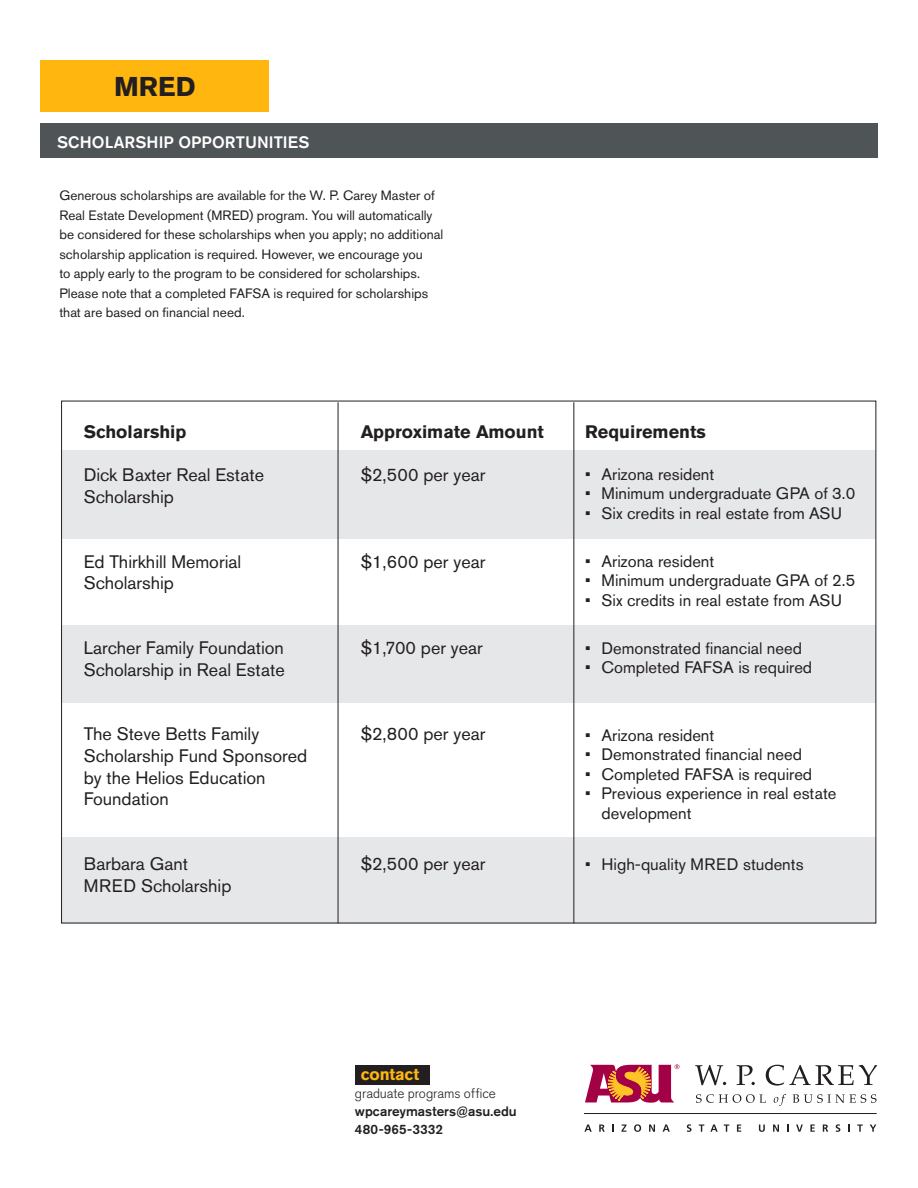
<style>
.page{position:relative;width:918px;height:1188px;background:#fff}
.page>*{position:absolute;margin:0;border:0;box-sizing:border-box;transform-origin:0 0}
.t1{font:700 27px "Akzidenz Grotesk Pro";color:#231f20}
.t2{font:18px/21.6px "Akzidenz Grotesk Pro";color:#231f20}
.t3{font:700 18px "Akzidenz Grotesk Pro";color:#231f20}
.t4{font:16.5px/19.5px "Akzidenz Grotesk Pro";color:#231f20}
.t5{font:500 16.5px "Akzidenz Grotesk Pro";letter-spacing:.005em;color:#fff}
.t6{font:700 16.5px "Akzidenz Grotesk Pro";letter-spacing:-.01em;color:#ffb710}
.t7{font:13.5px/19.5px "Akzidenz Grotesk Pro";color:#231f20}
.t8{font:500 13.5px/18px "Akzidenz Grotesk Pro";letter-spacing:.005em;color:#231f20}
.s1{font-weight:300}
</style>
<div class="page">
<svg style="left:585px;top:1064px;width:94px;height:39px"></svg>
<svg style="left:695px;top:1065px;width:31px;height:20px"></svg>
<svg style="left:737px;top:1065px;width:18px;height:20px"></svg>
<svg style="left:766px;top:1065px;width:111px;height:21px"></svg>
<svg style="left:696px;top:1094px;width:70px;height:9px"></svg>
<svg style="left:774px;top:1094px;width:12px;height:12px"></svg>
<svg style="left:793px;top:1094px;width:84px;height:9px"></svg>
<svg style="left:584px;top:1125px;width:8px;height:7px"></svg>
<svg style="left:599px;top:1124px;width:6px;height:8px"></svg>
<svg style="left:612px;top:1125px;width:2px;height:7px"></svg>
<svg style="left:622px;top:1125px;width:5px;height:7px"></svg>
<svg style="left:634px;top:1124px;width:7px;height:8px"></svg>
<svg style="left:649px;top:1125px;width:6px;height:7px"></svg>
<svg style="left:663px;top:1125px;width:7px;height:7px"></svg>
<svg style="left:687px;top:1124px;width:5px;height:8px"></svg>
<svg style="left:699px;top:1125px;width:5px;height:7px"></svg>
<svg style="left:710px;top:1125px;width:8px;height:7px"></svg>
<svg style="left:724px;top:1125px;width:5px;height:7px"></svg>
<svg style="left:737px;top:1125px;width:4px;height:7px"></svg>
<svg style="left:759px;top:1125px;width:6px;height:7px"></svg>
<svg style="left:773px;top:1125px;width:6px;height:7px"></svg>
<svg style="left:787px;top:1125px;width:2px;height:7px"></svg>
<svg style="left:796px;top:1125px;width:7px;height:7px"></svg>
<svg style="left:810px;top:1125px;width:5px;height:7px"></svg>
<svg style="left:823px;top:1124px;width:5px;height:8px"></svg>
<svg style="left:836px;top:1124px;width:4px;height:8px"></svg>
<svg style="left:848px;top:1125px;width:2px;height:7px"></svg>
<svg style="left:857px;top:1125px;width:6px;height:7px"></svg>
<svg style="left:870px;top:1125px;width:6px;height:7px"></svg>
<hr style="left:584px;top:1113px;width:293px;height:1px;background:#231f20">
<div style="left:40px;top:123px;width:838px;height:35px;background:#4f5557"></div>
<div style="left:40px;top:60px;width:229px;height:52px;background:#ffb710"></div>
<div style="left:355px;top:1065px;width:74px;height:20px;background:#231f20"></div>
<div style="left:62px;top:450px;width:814px;height:89px;background:#e6e7e9"></div>
<div style="left:62px;top:625px;width:814px;height:78px;background:#e6e7e9"></div>
<div style="left:62px;top:838px;width:814px;height:86px;background:#e6e7e9"></div>
<hr style="left:338px;top:402px;width:1px;height:521px;background:#231f20">
<hr style="left:573px;top:402px;width:1px;height:521px;background:#231f20">
<p class="t1" style="left:114px;top:69px;width:83px">MRED</p>
<p class="t5" style="left:57px;top:131px;width:254px">SCHOLARSHIP OPPORTUNITIES</p>
<p class="t7" style="left:59px;top:186px;width:385px">Generous scholarships are available for the W. P. Carey Master of Real Estate Development (MRED) program. You will automatically be considered for these scholarships when you apply; no additional scholarship application is required. However, we encourage you<br>to apply early to the program to be considered for scholarships.<br>Please note that a completed FAFSA is required for scholarships that are based on financial need.</p>
<p class="t3" style="left:84px;top:420px;width:104px">Scholarship</p>
<p class="t2" style="left:84px;top:464px;width:182px">Dick Baxter Real Estate<br>Scholarship</p>
<p class="t2" style="left:84px;top:550px;width:159px">Ed Thirkhill Memorial<br>Scholarship</p>
<p class="t2" style="left:84px;top:637px;width:203px">Larcher Family Foundation<br>Scholarship in Real Estate</p>
<p class="t3" style="left:361px;top:420px;width:185px">Approximate Amount</p>
<p class="t2" style="left:361px;top:464px;width:126px">$2,500 per year</p>
<p class="t2" style="left:361px;top:550px;width:126px">$1,600 per year</p>
<p class="t2" style="left:361px;top:637px;width:123px">$1,700 per year</p>
<p class="t3" style="left:585px;top:420px;width:122px">Requirements</p>
<p class="t4" style="left:585px;top:464px;width:131px">• Arizona resident</p>
<p class="t4" style="left:585px;top:483px;width:272px">• Minimum undergraduate GPA of 3.0</p>
<p class="t4" style="left:585px;top:503px;width:259px">• Six credits in real estate from ASU</p>
<p class="t4" style="left:585px;top:551px;width:131px">• Arizona resident</p>
<p class="t4" style="left:585px;top:570px;width:272px">• Minimum undergraduate GPA of 2.5</p>
<p class="t4" style="left:585px;top:590px;width:259px">• Six credits in real estate from ASU</p>
<p class="t4" style="left:585px;top:638px;width:218px">• Demonstrated financial need</p>
<p class="t4" style="left:585px;top:657px;width:229px">• Completed FAFSA is required</p>
<p class="t2" style="left:84px;top:723px;width:225px">The Steve Betts Family<br>Scholarship Fund Sponsored by the Helios Education<br>Foundation</p>
<p class="t2" style="left:84px;top:853px;width:149px">Barbara Gant<br>MRED Scholarship</p>
<p class="t2" style="left:361px;top:723px;width:126px">$2,800 per year</p>
<p class="t2" style="left:361px;top:853px;width:126px">$2,500 per year</p>
<p class="t4" style="left:585px;top:725px;width:131px">• Arizona resident</p>
<p class="t4" style="left:585px;top:744px;width:218px">• Demonstrated financial need</p>
<p class="t4" style="left:585px;top:764px;width:229px">• Completed FAFSA is required</p>
<p class="t4" style="left:602px;top:783px;width:236px;text-indent:-16px">• Previous experience in real estate development</p>
<p class="t4" style="left:585px;top:855px;width:220px">• High-quality MRED students</p>
<p class="t6" style="left:361px;top:1064px;width:60px">contact</p>
<p class="t8" style="left:355px;top:1085px;width:163px"><span class="s1">graduate programs office </span>wpcareymasters@asu.edu<br>480-965-3332</p>
</div>
